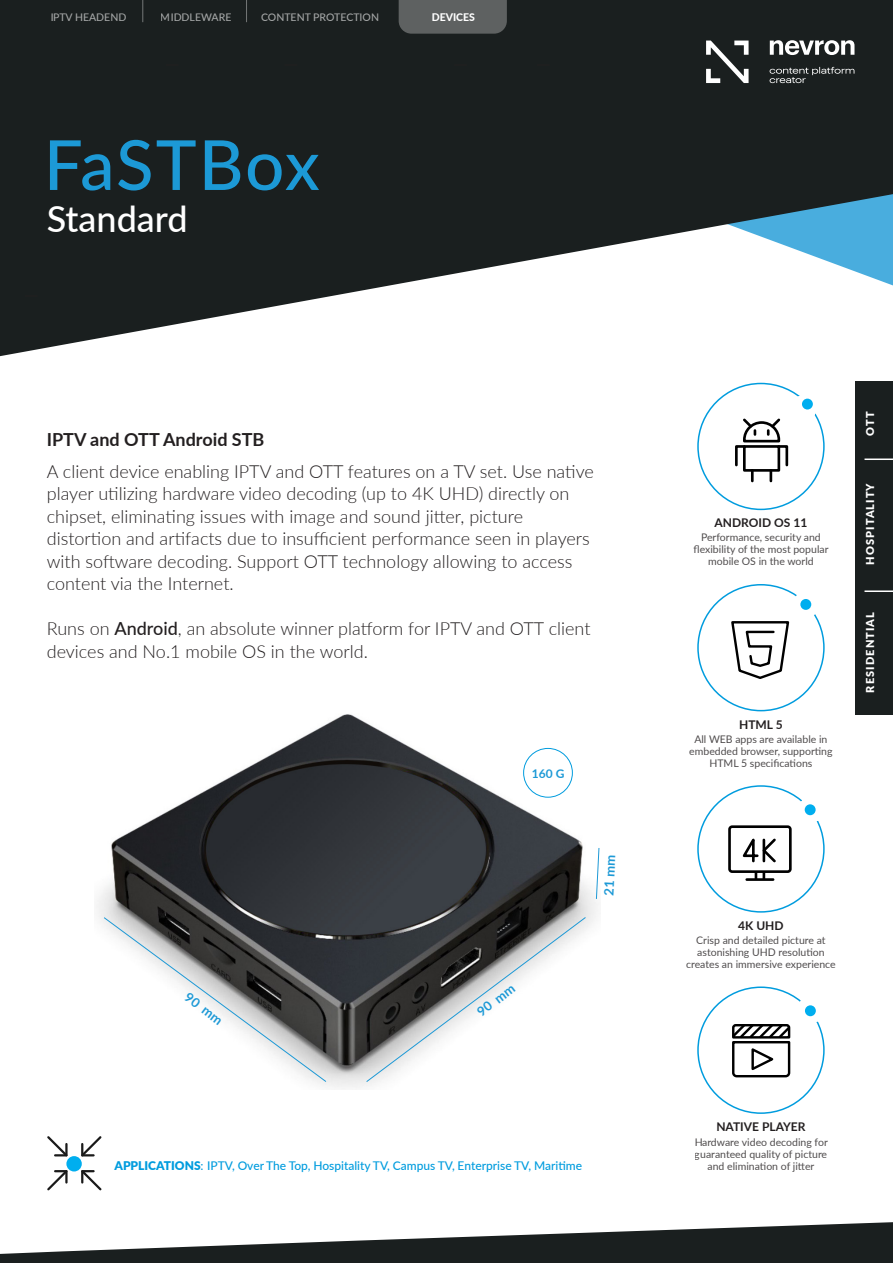
<style>
.page{position:relative;width:893px;height:1263px;background:#fff}
.page>*{position:absolute;margin:0;border:0;box-sizing:border-box;transform-origin:0 0}
.t1{font:500 69px "Lato";letter-spacing:.02em;color:#1c99d6}
.t2{font:500 36px "Lato";color:#fff}
.t3{font:300 18px/22.5px "Lato";color:#231f20}
.t4{font:700 18px "Lato";color:#231f20}
.t5{font:700 13.05px "Lato";color:#1d99d6}
.t6{font:500 12px "Lato";color:#009cde}
.t7{font:700 12px "Lato";color:#231f20}
.t8{font:700 12px "Lato";color:#1c99d6}
.t9{font:900 10.95px "Lato";letter-spacing:.1em;color:#fff}
.t10{font:10.5px/12px "Lato";color:#231f20;text-align:center}
.t11{font:500 10.5px "Lato";color:#fff}
.t12{font:800 10.5px "Lato";color:#fff}
.s1{font-weight:500}
.s2{font-weight:900}
</style>
<div class="page">
<img style="left:96px;top:714px;width:502px;height:375px">
<svg style="left:0;top:0;width:893px;height:437px;fill:#1a1f1f"></svg>
<svg style="left:0;top:1222px;width:893px;height:41px;fill:#1a1f1f"></svg>
<div style="left:856px;top:381px;width:37px;height:333px;background:#1a1f1f"></div>
<svg style="left:25px;top:296px;width:13px;height:1px"></svg>
<svg style="left:166px;top:65px;width:13px;height:1px"></svg>
<svg style="left:284px;top:65px;width:13px;height:1px"></svg>
<svg style="left:454px;top:65px;width:13px;height:1px"></svg>
<svg style="left:537px;top:65px;width:13px;height:1px"></svg>
<div style="left:790px;top:396px;width:27px;height:24px;background:#fff;border-radius:50%"></div>
<div style="left:802px;top:399px;width:11px;height:10px;background:#00aeef;border-radius:50%"></div>
<div style="left:800px;top:599px;width:11px;height:11px;background:#00aeef;border-radius:50%"></div>
<div style="left:805px;top:804px;width:11px;height:11px;background:#00aeef;border-radius:50%"></div>
<div style="left:805px;top:1005px;width:11px;height:11px;background:#00aeef;border-radius:50%"></div>
<hr style="left:864px;top:590px;width:29px;height:2px;background:#fff">
<hr style="left:864px;top:458px;width:29px;height:2px;background:#fff">
<svg style="left:81px;top:1136px;width:21px;height:21px"></svg>
<svg style="left:47px;top:1168px;width:23px;height:22px"></svg>
<svg style="left:79px;top:1168px;width:23px;height:22px"></svg>
<svg style="left:47px;top:1136px;width:21px;height:21px"></svg>
<div style="left:66px;top:1156px;width:16px;height:15px;background:#00aeef;border-radius:50%"></div>
<svg style="left:735px;top:418px;width:53px;height:63px"></svg>
<svg style="left:731px;top:621px;width:58px;height:58px"></svg>
<svg style="left:742px;top:838px;width:34px;height:25px"></svg>
<div style="left:728px;top:825px;width:64px;height:48px;border:3px solid #000;border-radius:3px"></div>
<hr style="left:747px;top:878px;width:26px;height:3px;background:#000">
<svg style="left:755px;top:872px;width:2px;height:6px"></svg>
<svg style="left:763px;top:872px;width:2px;height:6px"></svg>
<svg style="left:732px;top:1024px;width:58px;height:53px"></svg>
<svg style="left:366px;top:916px;width:220px;height:167px"></svg>
<svg style="left:103px;top:916px;width:224px;height:166px"></svg>
<svg style="left:596px;top:847px;width:4px;height:53px"></svg>
<div style="left:523px;top:748px;width:50px;height:49px;border:1px solid #009cde;border-radius:50%"></div>
<div style="left:399px;top:0;width:108px;height:34px;background:#5e6161"></div>
<svg style="left:706px;top:41px;width:43px;height:42px"></svg>
<svg style="left:770px;top:67px;width:84px;height:16px"></svg>
<svg style="left:770px;top:40px;width:84px;height:15px"></svg>
<svg style="left:246px;top:0;width:1px;height:22px"></svg>
<svg style="left:142px;top:0;width:1px;height:22px"></svg>
<p class="t11" style="left:50px;top:10px;width:78px">IPTV HEADEND</p>
<p class="t11" style="left:161px;top:10px;width:72px">MIDDLEWARE</p>
<p class="t11" style="left:261px;top:10px;width:119px">CONTENT PROTECTION</p>
<p class="t12" style="left:432px;top:10px;width:45px">DEVICES</p>
<p class="t1" style="left:44px;top:115px;width:277px">FaSTBox</p>
<p class="t2" style="left:47px;top:193px;width:142px">Standard</p>
<p class="t4" style="left:47px;top:426px;width:219px">IPTV and OTT Android STB</p>
<p class="t3" style="left:47px;top:459px;width:549px">A client device enabling IPTV and OTT features on a TV set. Use native player utilizing hardware video decoding (up to 4K UHD) directly on chipset, eliminating issues with image and sound jitter, picture distortion and artifacts due to insufficient performance seen in players with software decoding. Support OTT technology allowing to access content via the Internet.</p>
<p class="t3" style="left:47px;top:617px;width:545px">Runs on <span class="s1">Android</span>, an absolute winner platform for IPTV and OTT client devices and No.1 mobile OS in the world.</p>
<p class="t8" style="left:532px;top:764px;width:34px">160 G</p>
<p class="t5" style="left:192px;top:987px;width:45px;rotate:37deg">90 mm</p>
<p class="t5" style="left:473px;top:1005px;width:45px;rotate:-37deg">90 mm</p>
<p class="t5" style="left:599px;top:895px;width:42px;rotate:-87deg">21 mm</p>
<p class="t6" style="left:114px;top:1156px;width:469px"><span class="s2">APPLICATIONS</span>: IPTV, Over The Top, Hospitality TV, Campus TV, Enterprise TV, Maritime</p>
<p class="t7" style="left:715px;top:514px;width:94px">ANDROID OS 11</p>
<p class="t10" style="left:694px;top:531px;width:136px">Performance, security and flexibility of the most popular mobile OS in the world</p>
<p class="t7" style="left:739px;top:716px;width:45px">HTML 5</p>
<p class="t10" style="left:689px;top:733px;width:145px">All WEB apps are available in embedded browser, supporting<br>HTML 5 specifications</p>
<p class="t9" style="left:862px;top:436px;width:26px;rotate:-90deg">OTT</p>
<p class="t9" style="left:862px;top:565px;width:83px;rotate:-90deg">HOSPITALITY</p>
<p class="t9" style="left:862px;top:692px;width:82px;rotate:-90deg">RESIDENTIAL</p>
<p class="t7" style="left:738px;top:917px;width:47px">4K UHD</p>
<p class="t10" style="left:686px;top:934px;width:151px">Crisp and detailed picture at astonishing UHD resolution creates an immersive experience</p>
<p class="t7" style="left:716px;top:1118px;width:91px">NATIVE PLAYER</p>
<p class="t10" style="left:694px;top:1135px;width:135px">Hardware video decoding for guaranteed quality of picture and elimination of jitter</p>
</div>
